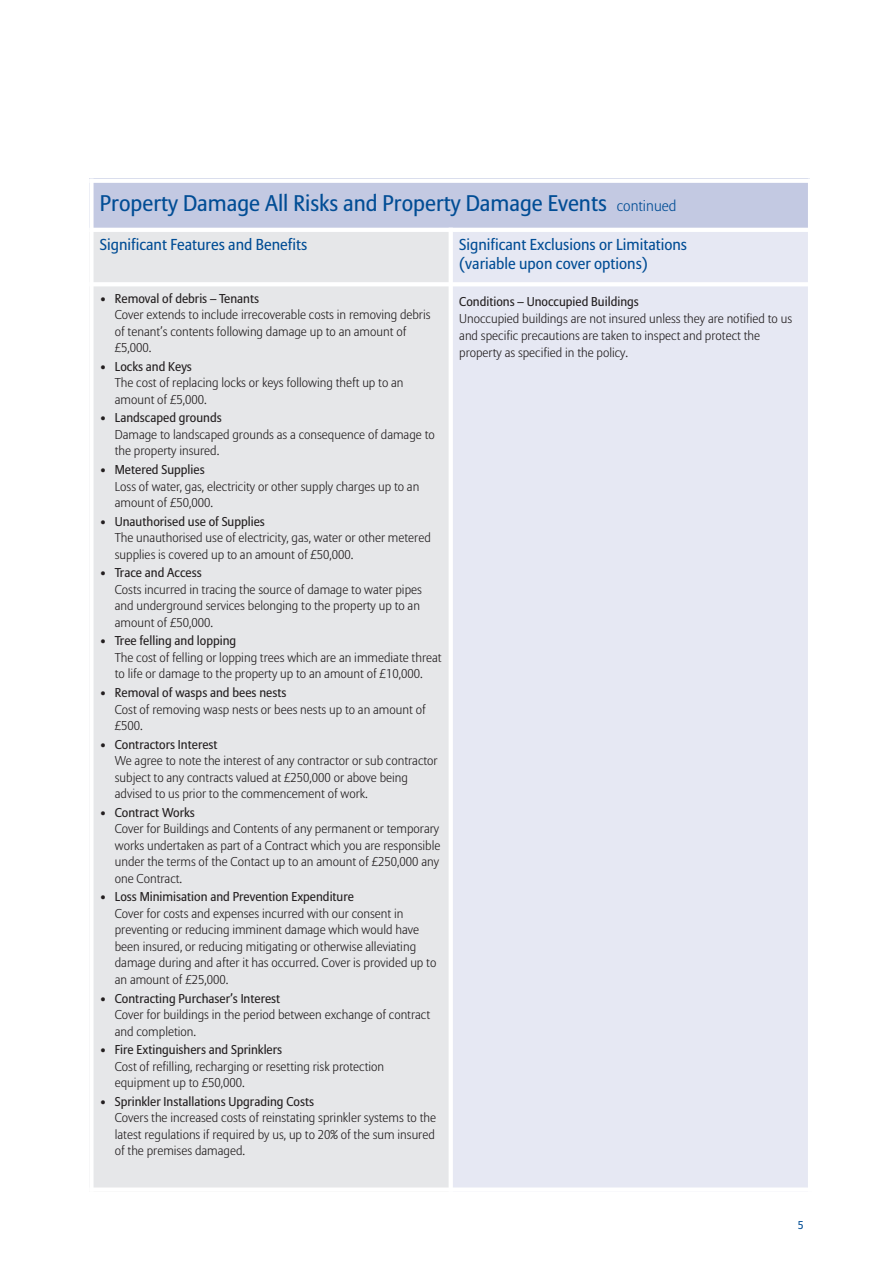
<style>
.page{position:relative;width:893px;height:1263px;background:#fff}
.page>*{position:absolute;margin:0;border:0;box-sizing:border-box;transform-origin:0 0}
.t1{font:22.5px "Allianz Sans";color:#014d95}
.t2{font:15.75px/18.9px "Allianz Sans";color:#014d95}
.t3{font:300 12.75px/16.5px "Allianz Sans";color:#231f20}
.t4{font:12.75px "Allianz Sans";color:#231f20}
.t5{font:11.25px "Allianz Sans";color:#014d95}
.s1{font-weight:300;font-size:15px}
.s2{font-weight:400}
</style>
<div class="page">
<div style="left:89px;top:179px;width:721px;height:51px;background:#c3c9e2"></div>
<div style="left:89px;top:230px;width:362px;height:54px;background:#e6e7e9"></div>
<div style="left:451px;top:230px;width:361px;height:54px;background:#e6e8f3"></div>
<div style="left:89px;top:284px;width:362px;height:908px;background:#e6e7e9"></div>
<div style="left:451px;top:284px;width:361px;height:908px;background:#e6e8f3"></div>
<div style="left:89px;top:179px;width:5px;height:1013px;background:#fff"></div>
<hr style="left:449px;top:228px;width:4px;height:964px;background:#fff">
<hr style="left:808px;top:179px;width:4px;height:1013px;background:#fff">
<hr style="left:89px;top:179px;width:723px;height:4px;background:#fff">
<hr style="left:89px;top:228px;width:723px;height:4px;background:#fff">
<hr style="left:89px;top:282px;width:723px;height:4px;background:#fff">
<div style="left:89px;top:1187px;width:723px;height:5px;background:#fff"></div>
<h1 class="t1" style="left:100px;top:194px;width:578px">Property Damage All Risks and Property Damage Events <span class="s1">continued</span></h1>
<p class="t2" style="left:100px;top:237px;width:209px">Significant Features and Benefits</p>
<p class="t2" style="left:459px;top:237px;width:229px">Significant Exclusions or Limitations (variable upon cover options)</p>
<p class="t3" style="left:115px;top:291px;width:317px;text-indent:-15px">• <span class="s2">Removal of debris – Tenants<br></span>Cover extends to include irrecoverable costs in removing debris of tenant’s contents following damage up to an amount of £5,000.</p>
<p class="t3" style="left:115px;top:359px;width:290px;text-indent:-15px">• <span class="s2">Locks and Keys<br></span>The cost of replacing locks or keys following theft up to an amount of £5,000.</p>
<p class="t3" style="left:115px;top:411px;width:321px;text-indent:-15px">• <span class="s2">Landscaped grounds<br></span>Damage to landscaped grounds as a consequence of damage to the property insured.</p>
<p class="t3" style="left:115px;top:462px;width:306px;text-indent:-15px">• <span class="s2">Metered Supplies<br></span>Loss of water, gas, electricity or other supply charges up to an amount of £50,000.</p>
<p class="t3" style="left:115px;top:514px;width:318px;text-indent:-15px">• <span class="s2">Unauthorised use of Supplies<br></span>The unauthorised use of electricity, gas, water or other metered supplies is covered up to an amount of £50,000.</p>
<p class="t3" style="left:115px;top:566px;width:309px;text-indent:-15px">• <span class="s2">Trace and Access<br></span>Costs incurred in tracing the source of damage to water pipes and underground services belonging to the property up to an amount of £50,000.</p>
<p class="t3" style="left:115px;top:634px;width:328px;text-indent:-15px">• <span class="s2">Tree felling and lopping<br></span>The cost of felling or lopping trees which are an immediate threat to life or damage to the property up to an amount of £10,000.</p>
<p class="t3" style="left:115px;top:685px;width:312px;text-indent:-15px">• <span class="s2">Removal of wasps and bees nests<br></span>Cost of removing wasp nests or bees nests up to an amount of £500.</p>
<p class="t3" style="left:115px;top:737px;width:324px;text-indent:-15px">• <span class="s2">Contractors Interest<br></span>We agree to note the interest of any contractor or sub contractor subject to any contracts valued at £250,000 or above being advised to us prior to the commencement of work.</p>
<p class="t3" style="left:115px;top:805px;width:327px;text-indent:-15px">• <span class="s2">Contract Works<br></span>Cover for Buildings and Contents of any permanent or temporary works undertaken as part of a Contract which you are responsible under the terms of the Contact up to an amount of £250,000 any one Contract.</p>
<p class="t3" style="left:115px;top:890px;width:323px;text-indent:-15px">• <span class="s2">Loss Minimisation and Prevention Expenditure<br></span>Cover for costs and expenses incurred with our consent in preventing or reducing imminent damage which would have been insured, or reducing mitigating or otherwise alleviating damage during and after it has occurred. Cover is provided up to an amount of £25,000.</p>
<p class="t3" style="left:115px;top:991px;width:317px;text-indent:-15px">• <span class="s2">Contracting Purchaser’s Interest<br></span>Cover for buildings in the period between exchange of contract and completion.</p>
<p class="t3" style="left:115px;top:1042px;width:271px;text-indent:-15px">• <span class="s2">Fire Extinguishers and Sprinklers<br></span>Cost of refilling, recharging or resetting risk protection equipment up to £50,000.</p>
<p class="t3" style="left:115px;top:1094px;width:323px;text-indent:-15px">• <span class="s2">Sprinkler Installations Upgrading Costs<br></span>Covers the increased costs of reinstating sprinkler systems to the latest regulations if required by us, up to 20% of the sum insured of the premises damaged.</p>
<p class="t4" style="left:459px;top:296px;width:181px">Conditions – Unoccupied Buildings</p>
<p class="t3" style="left:459px;top:311px;width:334px;line-height:17px">Unoccupied buildings are not insured unless they are notified to us and specific precautions are taken to inspect and protect the property as specified in the policy.</p>
<p class="t5" style="left:798px;top:1220px;width:7px">5</p>
</div>
